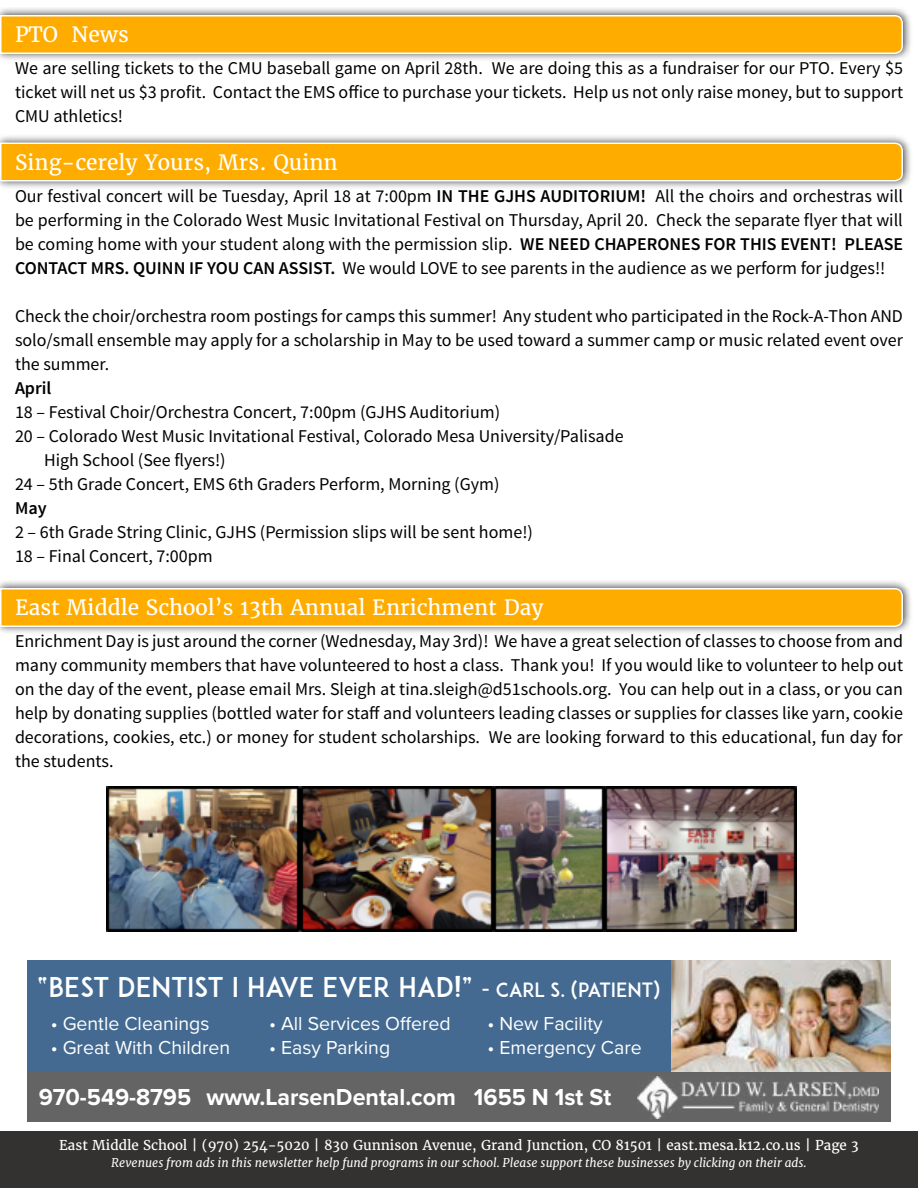
<style>
.page{position:relative;width:918px;height:1188px;background:#fff}
.page>*{position:absolute;margin:0;border:0;box-sizing:border-box;transform-origin:0 0}
.t1{font:27px "ADAM.CGPRO";color:#fff}
.t2{font:700 24px "Proxima Nova";color:#fff}
.t3{font:21px "Merriweather";color:#fff}
.t4{font:19.5px "Proxima Nova";color:#fff}
.t5{font:18px/24px "Source Sans Pro";color:#000;text-align:justify}
.t6{font:600 18px "Source Sans Pro";color:#000}
.t7{font:13.5px "Merriweather";color:#fff}
.t8{font:italic 12px "Merriweather";color:#fff}
.s1{font-weight:600}
.s2{font-size:19.5px}
</style>
<div class="page">
<div style="left:0;top:1131px;width:918px;height:57px;background:#333231"></div>
<div style="left:0;top:7px;width:913px;height:55px;background:#000;opacity:.75"></div>
<svg style="left:0;top:14px;width:904px;height:41px;background:#fab11c"></svg>
<div style="left:27px;top:960px;width:644px;height:113px;background:#446a91"></div>
<img style="left:671px;top:960px;width:220px;height:113px">
<div style="left:27px;top:1073px;width:864px;height:49px;background:#646464"></div>
<img style="left:638px;top:1077px;width:240px;height:41px">
<div style="left:0;top:134px;width:913px;height:56px;background:#000;opacity:.75"></div>
<svg style="left:0;top:142px;width:904px;height:40px;background:#fcb118"></svg>
<img style="left:106px;top:786px;width:690px;height:145px">
<div style="left:0;top:580px;width:913px;height:55px;background:#000;opacity:.75"></div>
<svg style="left:0;top:587px;width:904px;height:41px;background:#fab11c"></svg>
<p class="t3" style="left:15px;top:22px;width:115px">PTO News</p>
<p class="t5" style="left:15px;top:57px;width:890px">We are selling tickets to the CMU baseball game on April 28th. We are doing this as a fundraiser for our PTO. Every $5 ticket will net us $3 profit. Contact the EMS office to purchase your tickets. Help us not only raise money, but to support CMU athletics!</p>
<p class="t3" style="left:15px;top:149px;width:324px">Sing-cerely Yours, Mrs. Quinn</p>
<p class="t5" style="left:15px;top:184px;width:890px">Our festival concert will be Tuesday, April 18 at 7:00pm <span class="s1">IN THE GJHS AUDITORIUM!</span> All the choirs and orchestras will be performing in the Colorado West Music Invitational Festival on Thursday, April 20. Check the separate flyer that will be coming home with your student along with the permission slip. <span class="s1">WE NEED CHAPERONES FOR THIS EVENT! PLEASE CONTACT MRS. QUINN IF YOU CAN ASSIST.</span> We would LOVE to see parents in the audience as we perform for judges!!</p>
<p class="t5" style="left:15px;top:304px;width:889px">Check the choir/orchestra room postings for camps this summer! Any student who participated in the Rock-A-Thon AND solo/small ensemble may apply for a scholarship in May to be used toward a summer camp or music related event over the summer.</p>
<p class="t6" style="left:15px;top:376px;width:38px">April</p>
<p class="t5" style="left:15px;top:400px;width:487px">18 – Festival Choir/Orchestra Concert, 7:00pm (GJHS Auditorium)</p>
<p class="t5" style="left:15px;top:424px;width:610px">20 – Colorado West Music Invitational Festival, Colorado Mesa University/Palisade</p>
<p class="t5" style="left:44px;top:448px;width:183px">High School (See flyers!)</p>
<p class="t5" style="left:15px;top:472px;width:486px">24 – 5th Grade Concert, EMS 6th Graders Perform, Morning (Gym)</p>
<p class="t6" style="left:15px;top:496px;width:33px">May</p>
<p class="t5" style="left:15px;top:520px;width:520px">2 – 6th Grade String Clinic, GJHS (Permission slips will be sent home!)<br>18 – Final Concert, 7:00pm</p>
<p class="t3" style="left:15px;top:595px;width:530px">East Middle School’s 13th Annual Enrichment Day</p>
<p class="t5" style="left:15px;top:630px;width:890px">Enrichment Day is just around the corner (Wednesday, May 3rd)! We have a great selection of classes to choose from and many community members that have volunteered to host a class. Thank you! If you would like to volunteer to help out on the day of the event, please email Mrs. Sleigh at tina.sleigh@d51schools.org. You can help out in a class, or you can help by donating supplies (bottled water for staff and volunteers leading classes or supplies for classes like yarn, cookie decorations, cookies, etc.) or money for student scholarships. We are looking forward to this educational, fun day for the students.</p>
<h1 class="t1" style="left:37px;top:971px;width:625px">“BEST DENTIST I HAVE EVER HAD!” <span class="s2">- CARL S. (PATIENT)</span></h1>
<p class="t4" style="left:51px;top:1012px;width:160px">• Gentle Cleanings</p>
<p class="t4" style="left:51px;top:1036px;width:181px">• Great With Children</p>
<p class="t4" style="left:269px;top:1012px;width:183px">• All Services Offered</p>
<p class="t4" style="left:269px;top:1036px;width:123px">• Easy Parking</p>
<p class="t4" style="left:487px;top:1012px;width:117px">• New Facility</p>
<p class="t4" style="left:487px;top:1036px;width:156px">• Emergency Care</p>
<h2 class="t2" style="left:39px;top:1083px;width:574px">970-549-8795 www.LarsenDental.com 1655 N 1st St</h2>
<p class="t7" style="left:59px;top:1137px;width:801px">East Middle School | (970) 254-5020 | 830 Gunnison Avenue, Grand Junction, CO 81501 | east.mesa.k12.co.us | Page 3</p>
<p class="t8" style="left:111px;top:1155px;width:697px">Revenues from ads in this newsletter help fund programs in our school. Please support these businesses by clicking on their ads.</p>
</div>
